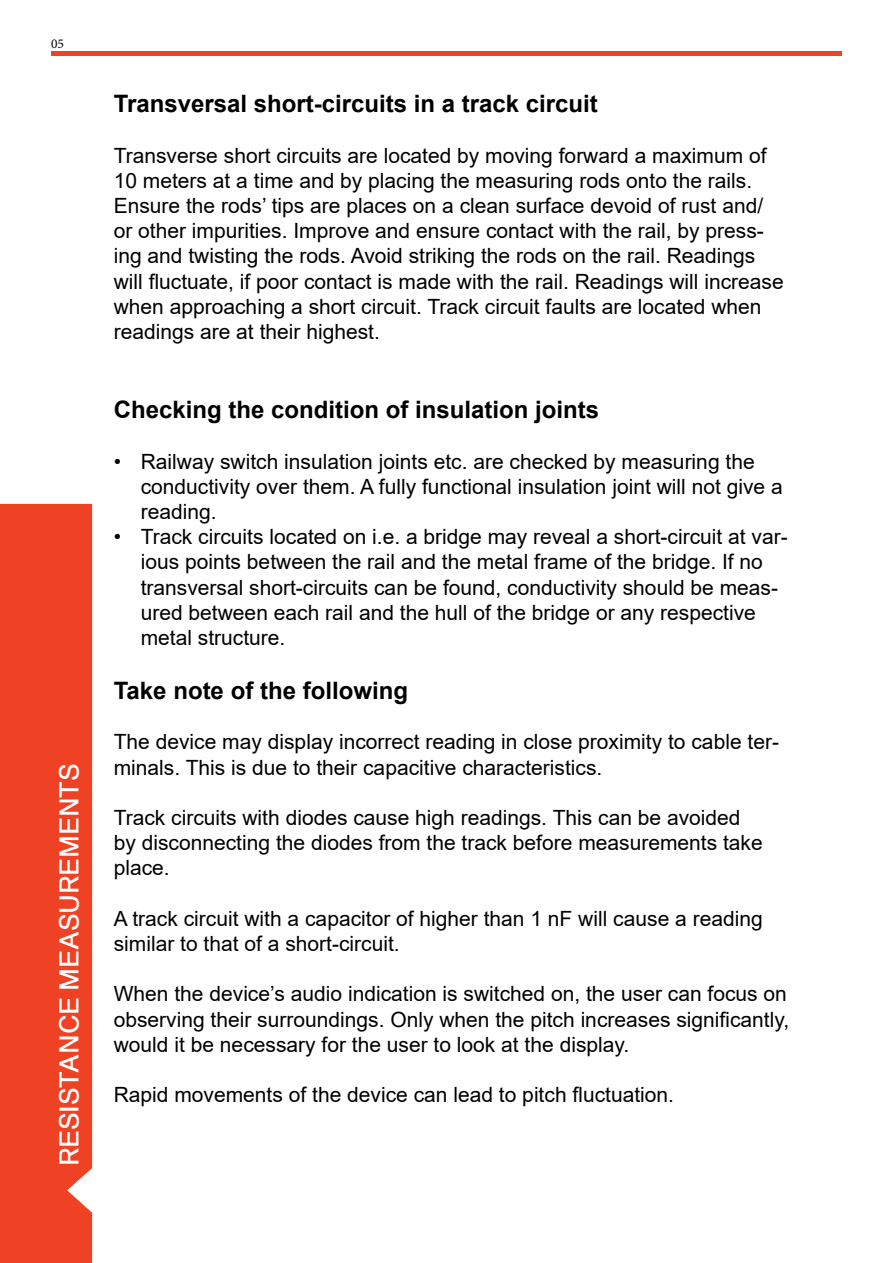
<style>
.page{position:relative;width:893px;height:1263px;background:#fff}
.page>*{position:absolute;margin:0;border:0;box-sizing:border-box;transform-origin:0 0}
.t1{font:27px "Kelvetica Nobis";color:#fff}
.t2{font:700 24px "Arial";color:#000}
.t3{font:21px/25.2px "Arial";color:#000}
.t4{font:13.5px "Minion Pro";color:#000}
</style>
<div class="page">
<hr style="left:51px;top:51px;width:791px;height:4px;background:#ef4123">
<div style="left:0;top:504px;width:92px;height:759px;background:#ef4123"></div>
<p class="t4" style="left:51px;top:35px;width:14px">05</p>
<p class="t1" style="left:59px;top:1166px;width:401px;rotate:-90deg">Resistance measurements</p>
<p class="t2" style="left:114px;top:87px;width:486px">Transversal short-circuits in a track circuit</p>
<p class="t3" style="left:114px;top:142px;width:671px">Transverse short circuits are located by moving forward a maximum of 10 meters at a time and by placing the measuring rods onto the rails.<br>Ensure the rods’ tips are places on a clean surface devoid of rust and/ or other impurities. Improve and ensure contact with the rail, by press&shy;ing and twisting the rods. Avoid striking the rods on the rail. Readings will fluctuate, if poor contact is made with the rail. Readings will increase when approaching a short circuit. Track circuit faults are located when readings are at their highest.</p>
<p class="t2" style="left:114px;top:393px;width:487px">Checking the condition of insulation joints</p>
<p class="t3" style="left:141px;top:448px;width:643px;text-indent:-27px">• Railway switch insulation joints etc. are checked by measuring the conductivity over them. A fully functional insulation joint will not give a reading.</p>
<p class="t3" style="left:141px;top:524px;width:648px;text-indent:-27px">• Track circuits located on i.e. a bridge may reveal a short-circuit at var&shy;ious points between the rail and the metal frame of the bridge. If no transversal short-circuits can be found, conductivity should be meas&shy;ured between each rail and the hull of the bridge or any respective metal structure.</p>
<p class="t2" style="left:114px;top:674px;width:296px">Take note of the following</p>
<p class="t3" style="left:114px;top:729px;width:667px">The device may display incorrect reading in close proximity to cable ter&shy;minals. This is due to their capacitive characteristics.</p>
<p class="t3" style="left:114px;top:805px;width:650px">Track circuits with diodes cause high readings. This can be avoided by disconnecting the diodes from the track before measurements take place.</p>
<p class="t3" style="left:114px;top:906px;width:650px">A track circuit with a capacitor of higher than 1 nF will cause a reading similar to that of a short-circuit.</p>
<p class="t3" style="left:114px;top:981px;width:677px;text-align:justify">When the device’s audio indication is switched on, the user can focus on observing their surroundings. Only when the pitch increases significantly, would it be necessary for the user to look at the display.</p>
<p class="t3" style="left:114px;top:1082px;width:562px">Rapid movements of the device can lead to pitch fluctuation.</p>
</div>
